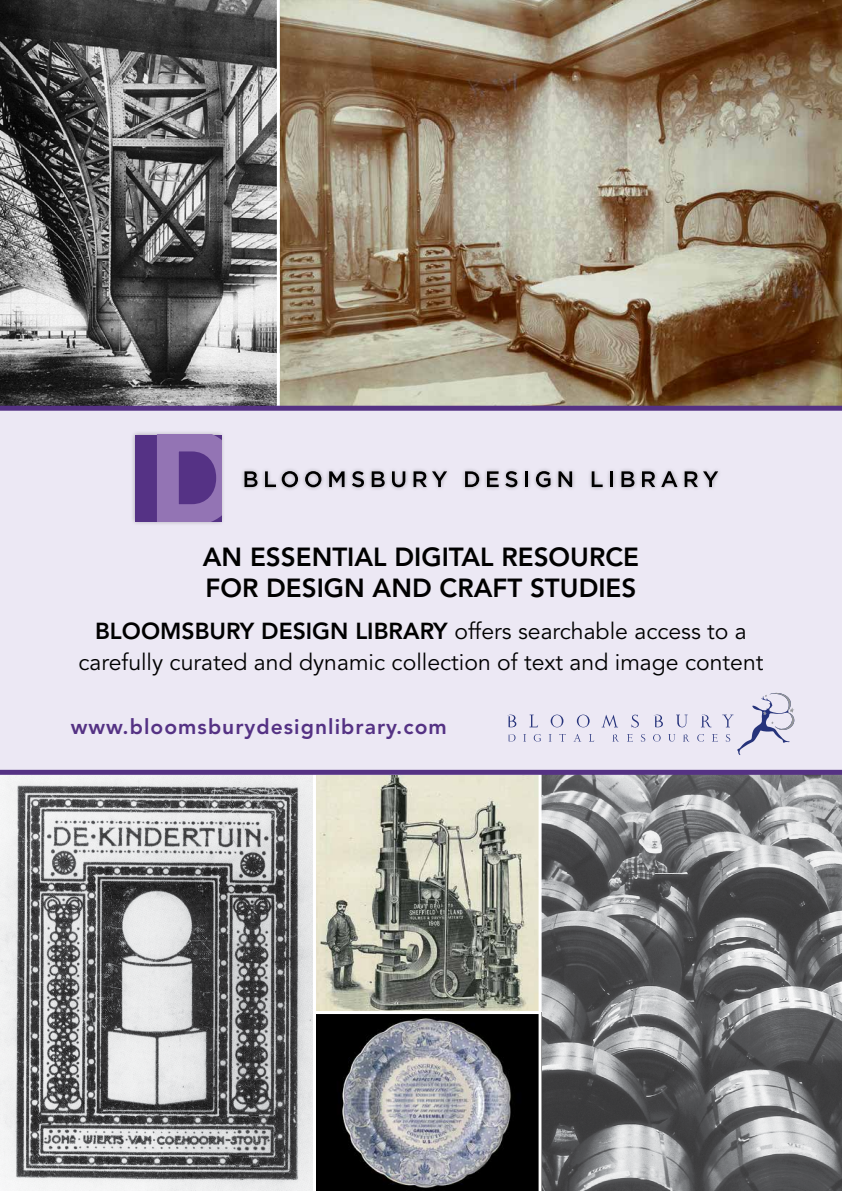
<style>
.page{position:relative;width:842px;height:1191px;background:#fff}
.page>*{position:absolute;margin:0;border:0;box-sizing:border-box;transform-origin:0 0}
.t1{font:800 26px/31px "Avenir LT Std";color:#000}
.t2{font:23px/31px "Avenir LT Std";color:#000;text-align:center}
.t3{font:800 21px "Avenir LT Std";letter-spacing:.05em;color:#553284}
.s1{font-weight:800}
</style>
<div class="page">
<img style="left:0;top:775px;width:313px;height:416px">
<img style="left:316px;top:775px;width:223px;height:236px">
<img style="left:542px;top:775px;width:300px;height:416px">
<div style="left:316px;top:1012px;width:226px;height:179px;background:#000"></div>
<img style="left:342px;top:1018px;width:169px;height:170px">
<hr style="left:539px;top:772px;width:3px;height:419px;background:#fff">
<img style="left:0;top:0;width:842px;height:406px">
<hr style="left:277px;top:0;width:3px;height:413px;background:#fff">
<div style="left:0;top:407px;width:842px;height:364px;background:#ece8f4"></div>
<svg style="left:244px;top:471px;width:13px;height:16px"></svg>
<svg style="left:265px;top:471px;width:11px;height:16px"></svg>
<svg style="left:282px;top:471px;width:16px;height:16px"></svg>
<svg style="left:305px;top:471px;width:16px;height:16px"></svg>
<svg style="left:329px;top:471px;width:15px;height:16px"></svg>
<svg style="left:352px;top:471px;width:12px;height:16px"></svg>
<svg style="left:372px;top:471px;width:13px;height:16px"></svg>
<svg style="left:392px;top:471px;width:13px;height:16px"></svg>
<svg style="left:414px;top:471px;width:33px;height:16px"></svg>
<svg style="left:465px;top:471px;width:14px;height:16px"></svg>
<svg style="left:487px;top:471px;width:12px;height:16px"></svg>
<svg style="left:505px;top:471px;width:12px;height:16px"></svg>
<hr style="left:525px;top:471px;width:3px;height:16px;background:#000">
<svg style="left:536px;top:471px;width:14px;height:16px"></svg>
<svg style="left:558px;top:471px;width:14px;height:16px"></svg>
<svg style="left:592px;top:471px;width:11px;height:16px"></svg>
<hr style="left:610px;top:471px;width:3px;height:16px;background:#000">
<svg style="left:621px;top:471px;width:13px;height:16px"></svg>
<svg style="left:642px;top:471px;width:13px;height:16px"></svg>
<svg style="left:661px;top:471px;width:16px;height:16px"></svg>
<svg style="left:685px;top:471px;width:33px;height:16px"></svg>
<div style="left:135px;top:435px;width:86px;height:86px;background:#553285"></div>
<svg style="left:157px;top:435px;width:64px;height:86px"></svg>
<svg style="left:507px;top:714px;width:10px;height:13px"></svg>
<svg style="left:529px;top:714px;width:9px;height:13px"></svg>
<svg style="left:551px;top:714px;width:12px;height:13px"></svg>
<svg style="left:577px;top:714px;width:13px;height:13px"></svg>
<svg style="left:602px;top:715px;width:16px;height:12px"></svg>
<svg style="left:654px;top:714px;width:9px;height:13px"></svg>
<svg style="left:676px;top:714px;width:12px;height:13px"></svg>
<svg style="left:508px;top:734px;width:7px;height:7px"></svg>
<svg style="left:523px;top:734px;width:3px;height:7px"></svg>
<svg style="left:534px;top:734px;width:7px;height:7px"></svg>
<svg style="left:549px;top:734px;width:2px;height:7px"></svg>
<svg style="left:559px;top:734px;width:7px;height:7px"></svg>
<svg style="left:574px;top:734px;width:6px;height:7px"></svg>
<svg style="left:612px;top:734px;width:7px;height:8px"></svg>
<svg style="left:627px;top:714px;width:19px;height:28px"></svg>
<svg style="left:653px;top:734px;width:8px;height:7px"></svg>
<svg style="left:668px;top:734px;width:7px;height:7px"></svg>
<svg style="left:683px;top:734px;width:6px;height:8px"></svg>
<svg style="left:697px;top:693px;width:97px;height:62px"></svg>
<div style="left:0;top:406px;width:842px;height:5px;background:#553284"></div>
<div style="left:0;top:770px;width:842px;height:5px;background:#553284"></div>
<hr style="left:315px;top:1011px;width:225px;height:3px;background:#fff">
<p class="t1" style="left:203px;top:541px;width:438px">AN ESSENTIAL DIGITAL RESOURCE<br>FOR DESIGN AND CRAFT STUDIES</p>
<p class="t2" style="left:78px;top:616px;width:686px"><span class="s1">BLOOMSBURY DESIGN LIBRARY</span> offers searchable access to a carefully curated and dynamic collection of text and image content</p>
<p class="t3" style="left:71px;top:714px;width:378px">www.bloomsburydesignlibrary.com</p>
</div>
